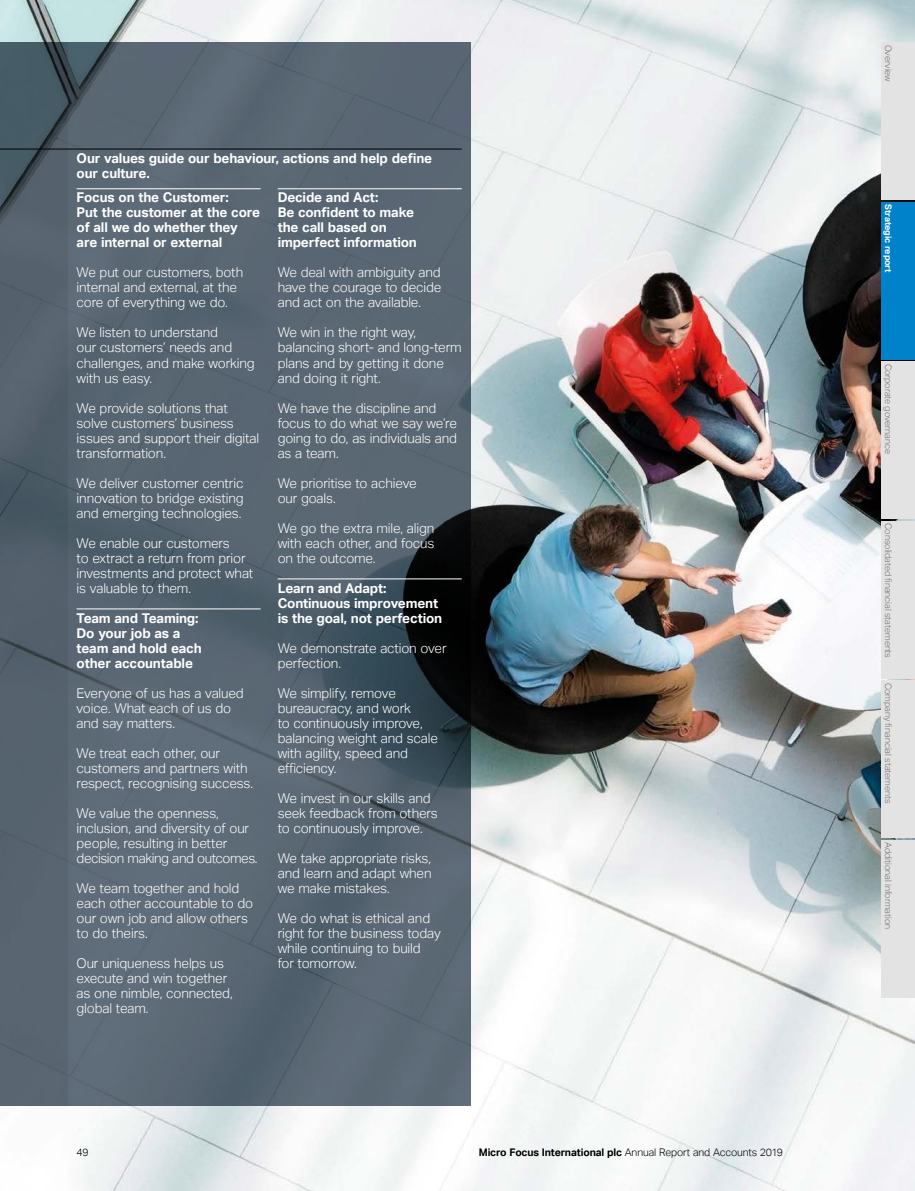
<style>
.page{position:relative;width:915px;height:1191px;background:#fff}
.page>*{position:absolute;margin:0;border:0;box-sizing:border-box;transform-origin:0 0}
.t1{font:300 13.5px/15px "Aktiv Grotesk";letter-spacing:-.01em;color:#fff}
.t2{font:700 13.5px/15px "Aktiv Grotesk";letter-spacing:-.015em;color:#fff}
.t3{font:300 10.5px "Aktiv Grotesk";letter-spacing:-.015em;color:#000}
.t4{font:300 9px "Aktiv Grotesk";letter-spacing:-.005em;color:#706f6f}
.t5{font:700 9px "Aktiv Grotesk";letter-spacing:-.01em;color:#fff}
.s1{font-weight:700}
</style>
<div class="page">
<img style="left:0;top:0;width:914px;height:1191px">
<svg style="left:0;top:43px;width:470px;height:1063px;background:#54626e"></svg>
<hr style="left:0;top:149px;width:461px;height:1px;background:#000">
<hr style="left:77px;top:188px;width:183px;height:1px;background:#fff">
<hr style="left:77px;top:608px;width:183px;height:1px;background:#fff">
<hr style="left:277px;top:188px;width:184px;height:1px;background:#fff">
<hr style="left:277px;top:578px;width:184px;height:1px;background:#fff">
<div style="left:880px;top:521px;width:34px;height:157px;background:#e3e3e3"></div>
<div style="left:880px;top:43px;width:34px;height:157px;background:#e3e3e3"></div>
<div style="left:880px;top:202px;width:34px;height:157px;background:#0082ca"></div>
<div style="left:880px;top:361px;width:34px;height:158px;background:#e3e3e3"></div>
<div style="left:880px;top:680px;width:34px;height:158px;background:#e3e3e3"></div>
<div style="left:880px;top:840px;width:34px;height:157px;background:#e3e3e3"></div>
<p class="t2" style="left:77px;top:151px;width:357px">Our values guide our behaviour, actions and help define our culture.</p>
<p class="t2" style="left:77px;top:190px;width:185px">Focus on the Customer:<br>Put the customer at the core of all we do whether they are internal or external</p>
<p class="t1" style="left:77px;top:265px;width:168px">We put our customers, both internal and external, at the core of everything we do.</p>
<p class="t1" style="left:77px;top:325px;width:179px">We listen to understand<br>our customers’ needs and challenges, and make working with us easy.</p>
<p class="t1" style="left:77px;top:400px;width:184px">We provide solutions that solve customers’ business issues and support their digital transformation.</p>
<p class="t1" style="left:77px;top:475px;width:168px;text-align:justify">We deliver customer centric innovation to bridge existing and emerging technologies.</p>
<p class="t1" style="left:77px;top:535px;width:178px">We enable our customers<br>to extract a return from prior investments and protect what is valuable to them.</p>
<p class="t2" style="left:77px;top:610px;width:126px">Team and Teaming:<br>Do your job as a team and hold each other accountable</p>
<p class="t1" style="left:77px;top:685px;width:169px">Everyone of us has a valued voice. What each of us do and say matters.</p>
<p class="t1" style="left:77px;top:745px;width:178px">We treat each other, our customers and partners with respect, recognising success.</p>
<p class="t1" style="left:77px;top:805px;width:182px">We value the openness, inclusion, and diversity of our people, resulting in better decision making and outcomes.</p>
<p class="t1" style="left:77px;top:880px;width:178px">We team together and hold each other accountable to do our own job and allow others to do theirs.</p>
<p class="t1" style="left:77px;top:955px;width:158px">Our uniqueness helps us execute and win together as one nimble, connected, global team.</p>
<p class="t2" style="left:277px;top:190px;width:141px">Decide and Act:<br>Be confident to make the call based on imperfect information</p>
<p class="t1" style="left:277px;top:265px;width:165px;text-align:justify">We deal with ambiguity and have the courage to decide and act on the available.</p>
<p class="t1" style="left:277px;top:325px;width:185px">We win in the right way, balancing short- and long-term plans and by getting it done and doing it right.</p>
<p class="t1" style="left:277px;top:400px;width:181px">We have the discipline and focus to do what we say we’re going to do, as individuals and as a team.</p>
<p class="t1" style="left:277px;top:475px;width:140px">We prioritise to achieve our goals.</p>
<p class="t1" style="left:277px;top:520px;width:158px;text-align:justify">We go the extra mile, align with each other, and focus on the outcome.</p>
<p class="t2" style="left:277px;top:580px;width:166px">Learn and Adapt:<br>Continuous improvement is the goal, not perfection</p>
<p class="t1" style="left:277px;top:640px;width:170px">We demonstrate action over perfection.</p>
<p class="t1" style="left:277px;top:685px;width:162px">We simplify, remove bureaucracy, and work<br>to continuously improve, balancing weight and scale with agility, speed and efficiency.</p>
<p class="t1" style="left:277px;top:790px;width:162px">We invest in our skills and seek feedback from others to continuously improve.</p>
<p class="t1" style="left:277px;top:850px;width:155px;text-align:justify">We take appropriate risks, and learn and adapt when we make mistakes.</p>
<p class="t1" style="left:277px;top:910px;width:164px">We do what is ethical and right for the business today while continuing to build<br>for tomorrow.</p>
<p class="t3" style="left:77px;top:1146px;width:14px">49</p>
<p class="t3" style="left:478px;top:1146px;width:306px"><span class="s1">Micro Focus International plc</span> Annual Report and Accounts 2019</p>
<p class="t4" style="left:893px;top:45px;width:39px;rotate:90deg">Overview</p>
<p class="t5" style="left:893px;top:204px;width:70px;rotate:90deg">Strategic report</p>
<p class="t4" style="left:893px;top:364px;width:91px;rotate:90deg">Corporate governance</p>
<p class="t4" style="left:893px;top:523px;width:136px;rotate:90deg">Consolidated financial statements</p>
<p class="t4" style="left:893px;top:682px;width:122px;rotate:90deg">Company financial statements</p>
<p class="t4" style="left:893px;top:842px;width:88px;rotate:90deg">Additional information</p>
</div>
